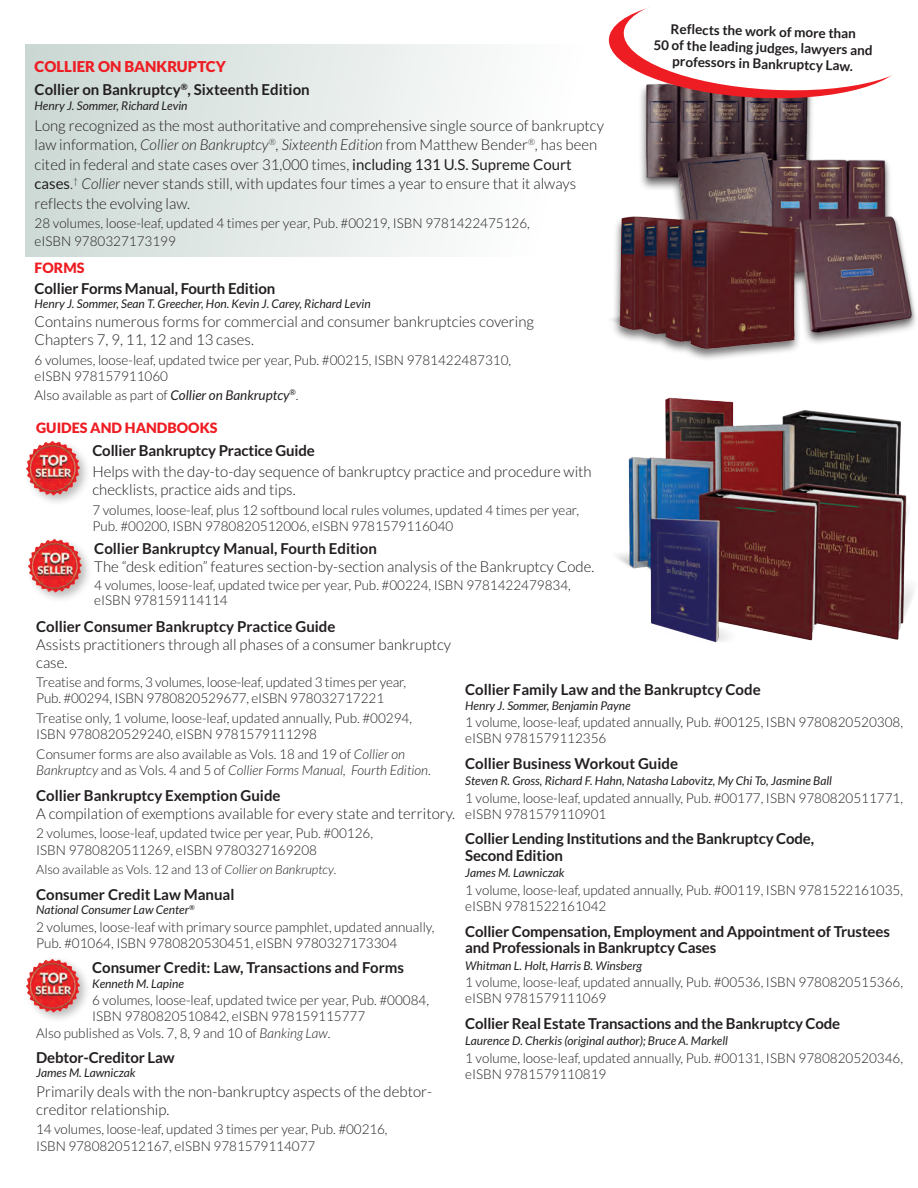
<style>
.page{position:relative;width:918px;height:1188px;background:#fff}
.page>*{position:absolute;margin:0;border:0;box-sizing:border-box;transform-origin:0 0}
.book_title{font:700 15px/16.5px "Lato";letter-spacing:-.01em;color:#231f20}
.Pub_Details{font:300 15px/19.5px "Lato";color:#231f20}
.Book_title{font:700 15px "Lato";color:#231f20}
.Body_Copy{font:300 15px/18px "Lato";color:#231f20}
.isbn{font:300 15px/18px "Lato";color:#231f20}
.book_title-2{font:300 15px "Lato";color:#231f20}
.section{font:900 15px "Lato";color:#ee1d23}
.section-2{font:900 14.25px "Lato";color:#ee1d23}
.Pub_Details-2{font:300 13.5px/16.2px "Lato";color:#231f20}
.isbn-2{font:300 13.5px/16.2px "Lato";color:#231f20}
.Pub_Details_w_spacing{font:300 13.5px/16.2px "Lato";color:#231f20}
.book_title-3{font:300 13.5px/15px "Lato";color:#231f20}
.t1{font:700 13.5px/16.2px "Lato";color:#231f20;text-align:center}
.Pub_Details-3{font:300 12.75px "Lato";color:#231f20}
.authors{font:italic 12px "Lato";color:#231f20}
.Authors{font:italic 12px "Lato";color:#231f20}
.s1{font-style:italic}
.s2{font-weight:400}
.s3{font-weight:400;font-style:italic}
</style>
<div class="page">
<svg style="left:26px;top:44px;width:458px;height:212px"></svg>
<div style="left:605px;top:83px;width:313px;height:278px;background:#231f20;opacity:.61"></div>
<img style="left:605px;top:83px;width:312px;height:272px">
<div style="left:24px;top:439px;width:68px;height:68px;background:#231f20;opacity:.3"></div>
<img style="left:25px;top:441px;width:56px;height:55px">
<div style="left:26px;top:536px;width:68px;height:68px;background:#231f20;opacity:.3"></div>
<img style="left:27px;top:538px;width:56px;height:56px">
<img style="left:616px;top:397px;width:298px;height:246px">
<svg style="left:607px;top:7px;width:311px;height:95px"></svg>
<div style="left:23px;top:956px;width:68px;height:68px;background:#231f20;opacity:.3"></div>
<img style="left:25px;top:958px;width:56px;height:55px">
<p class="section" style="left:35px;top:58px;width:193px">COLLIER ON BANKRUPTCY</p>
<p class="Book_title" style="left:35px;top:81px;width:277px">Collier on Bankruptcy<sup>®</sup>, Sixteenth Edition</p>
<p class="authors" style="left:35px;top:99px;width:155px">Henry J. Sommer, Richard Levin</p>
<p class="Pub_Details" style="left:35px;top:116px;width:571px">Long recognized as the most authoritative and comprehensive single source of bankruptcy law information, <span class="s1">Collier on Bankruptcy</span><sup>®</sup><span class="s1">, Sixteenth Edition</span> from Matthew Bender<sup>®</sup>, has been cited in federal and state cases over 31,000 times, <span class="s2">including 131 U.S. Supreme Court cases</span>.<sup>†</sup> <span class="s1">Collier</span> never stands still, with updates four times a year to ensure that it always reflects the evolving law.</p>
<p class="Pub_Details-2" style="left:35px;top:215px;width:497px;line-height:18px">28 volumes, loose-leaf, updated 4 times per year, Pub. #00219, ISBN 9781422475126, eISBN 9780327173199</p>
<p class="section-2" style="left:35px;top:260px;width:51px">FORMS</p>
<p class="book_title" style="left:35px;top:280px;width:242px">Collier Forms Manual, Fourth Edition</p>
<p class="authors" style="left:35px;top:297px;width:338px">Henry J. Sommer, Sean T. Greecher, Hon. Kevin J. Carey, Richard Levin</p>
<p class="isbn" style="left:35px;top:313px;width:501px">Contains numerous forms for commercial and consumer bankruptcies covering<br>Chapters 7, 9, 11, 12 and 13 cases.</p>
<p class="isbn-2" style="left:35px;top:352px;width:478px">6 volumes, loose-leaf, updated twice per year, Pub. #00215, ISBN 9781422487310, eISBN 978157911060</p>
<p class="Pub_Details-2" style="left:35px;top:387px;width:265px">Also available as part of <span class="s3">Collier on Bankruptcy</span><sup>®</sup>.</p>
<p class="t1" style="left:654px;top:19px;width:221px;rotate:2deg">Reflects the work of more than<br>50 of the leading judges, lawyers and professors in Bankruptcy Law.</p>
<p class="section-2" style="left:36px;top:419px;width:183px">GUIDES AND HANDBOOKS</p>
<p class="book_title" style="left:92px;top:442px;width:224px">Collier Bankruptcy Practice Guide</p>
<p class="isbn" style="left:92px;top:463px;width:501px">Helps with the day-to-day sequence of bankruptcy practice and procedure with checklists, practice aids and tips.</p>
<p class="isbn-2" style="left:92px;top:502px;width:488px">7 volumes, loose-leaf, plus 12 softbound local rules volumes, updated 4 times per year,<br>Pub. #00200, ISBN 9780820512006, eISBN 9781579116040</p>
<p class="Book_title" style="left:94px;top:540px;width:284px">Collier Bankruptcy Manual, Fourth Edition</p>
<p class="book_title-2" style="left:94px;top:559px;width:501px">The “desk edition” features section-by-section analysis of the Bankruptcy Code.</p>
<p class="book_title-3" style="left:94px;top:578px;width:478px">4 volumes, loose-leaf, updated twice per year, Pub. #00224, ISBN 9781422479834, eISBN 978159114114</p>
<p class="Book_title" style="left:36px;top:617px;width:301px">Collier Consumer Bankruptcy Practice Guide</p>
<p class="Body_Copy" style="left:36px;top:635px;width:416px">Assists practitioners through all phases of a consumer bankruptcy case.</p>
<p class="Pub_Details-2" style="left:36px;top:674px;width:372px">Treatise and forms, 3 volumes, loose-leaf, updated 3 times per year,<br>Pub. #00294, ISBN 9780820529677, eISBN 978032717221</p>
<p class="Pub_Details-2" style="left:36px;top:710px;width:377px">Treatise only, 1 volume, loose-leaf, updated annually, Pub. #00294,<br>ISBN 9780820529240, eISBN 9781579111298</p>
<p class="Pub_Details-2" style="left:36px;top:746px;width:396px">Consumer forms are also available as Vols. 18 and 19 of <span class="s1">Collier on<br>Bankruptcy</span> and as Vols. 4 and 5 of <span class="s1">Collier Forms Manual, Fourth Edition</span>.</p>
<p class="Book_title" style="left:36px;top:787px;width:246px">Collier Bankruptcy Exemption Guide</p>
<p class="Body_Copy" style="left:36px;top:804px;width:421px">A compilation of exemptions available for every state and territory.</p>
<p class="Pub_Details-2" style="left:36px;top:825px;width:338px">2 volumes, loose-leaf, updated twice per year, Pub. #00126,<br>ISBN 9780820511269, eISBN 9780327169208</p>
<p class="Pub_Details-3" style="left:36px;top:863px;width:302px">Also available as Vols. 12 and 13 of <span class="s1">Collier on Bankruptcy</span>.</p>
<p class="Book_title" style="left:36px;top:886px;width:200px">Consumer Credit Law Manual</p>
<p class="authors" style="left:36px;top:903px;width:160px">National Consumer Law Center<sup>®</sup></p>
<p class="Pub_Details_w_spacing" style="left:36px;top:919px;width:400px">2 volumes, loose-leaf with primary source pamphlet, updated annually,<br>Pub. #01064, ISBN 9780820530451, eISBN 9780327173304</p>
<p class="Book_title" style="left:92px;top:959px;width:313px">Consumer Credit: Law, Transactions and Forms</p>
<p class="Authors" style="left:92px;top:977px;width:93px">Kenneth M. Lapine</p>
<p class="Pub_Details_w_spacing" style="left:92px;top:992px;width:338px">6 volumes, loose-leaf, updated twice per year, Pub. #00084,</p>
<p class="Pub_Details_w_spacing" style="left:92px;top:1009px;width:275px">ISBN 9780820510842, eISBN 978159115777</p>
<p class="Pub_Details_w_spacing" style="left:36px;top:1025px;width:296px">Also published as Vols. 7, 8, 9 and 10 of <span class="s1">Banking Law</span>.</p>
<p class="book_title" style="left:36px;top:1049px;width:140px">Debtor-Creditor Law</p>
<p class="Authors" style="left:36px;top:1066px;width:101px">James M. Lawniczak</p>
<p class="Body_Copy" style="left:36px;top:1082px;width:397px">Primarily deals with the non-bankruptcy aspects of the debtor&shy;creditor relationship.</p>
<p class="Pub_Details-2" style="left:36px;top:1122px;width:353px">14 volumes, loose-leaf, updated 3 times per year, Pub. #00216,<br>ISBN 9780820512167, eISBN 9781579114077</p>
<p class="book_title" style="left:465px;top:681px;width:297px">Collier Family Law and the Bankruptcy Code</p>
<p class="authors" style="left:465px;top:699px;width:167px">Henry J. Sommer, Benjamin Payne</p>
<p class="isbn-2" style="left:465px;top:714px;width:439px">1 volume, loose-leaf, updated annually, Pub. #00125, ISBN 9780820520308, eISBN 9781579112356</p>
<p class="book_title" style="left:465px;top:755px;width:214px">Collier Business Workout Guide</p>
<p class="authors" style="left:465px;top:774px;width:368px">Steven R. Gross, Richard F. Hahn, Natasha Labovitz, My Chi To, Jasmine Ball</p>
<p class="Pub_Details-2" style="left:465px;top:790px;width:439px">1 volume, loose-leaf, updated annually, Pub. #00177, ISBN 9780820511771, eISBN 9781579110901</p>
<p class="book_title" style="left:465px;top:830px;width:351px">Collier Lending Institutions and the Bankruptcy Code,<br>Second Edition</p>
<p class="authors" style="left:465px;top:866px;width:101px">James M. Lawniczak</p>
<p class="Pub_Details-2" style="left:465px;top:882px;width:439px">1 volume, loose-leaf, updated annually, Pub. #00119, ISBN 9781522161035, eISBN 9781522161042</p>
<p class="book_title" style="left:465px;top:923px;width:426px">Collier Compensation, Employment and Appointment of Trustees and Professionals in Bankruptcy Cases</p>
<p class="authors" style="left:465px;top:959px;width:179px">Whitman L. Holt, Harris B. Winsberg</p>
<p class="Pub_Details-2" style="left:465px;top:974px;width:439px">1 volume, loose-leaf, updated annually, Pub. #00536, ISBN 9780820515366, eISBN 9781579111069</p>
<p class="book_title" style="left:465px;top:1015px;width:377px">Collier Real Estate Transactions and the Bankruptcy Code</p>
<p class="authors" style="left:465px;top:1034px;width:264px">Laurence D. Cherkis (original author); Bruce A. Markell</p>
<p class="isbn-2" style="left:465px;top:1050px;width:439px">1 volume, loose-leaf, updated annually, Pub. #00131, ISBN 9780820520346, eISBN 9781579110819</p>
</div>
